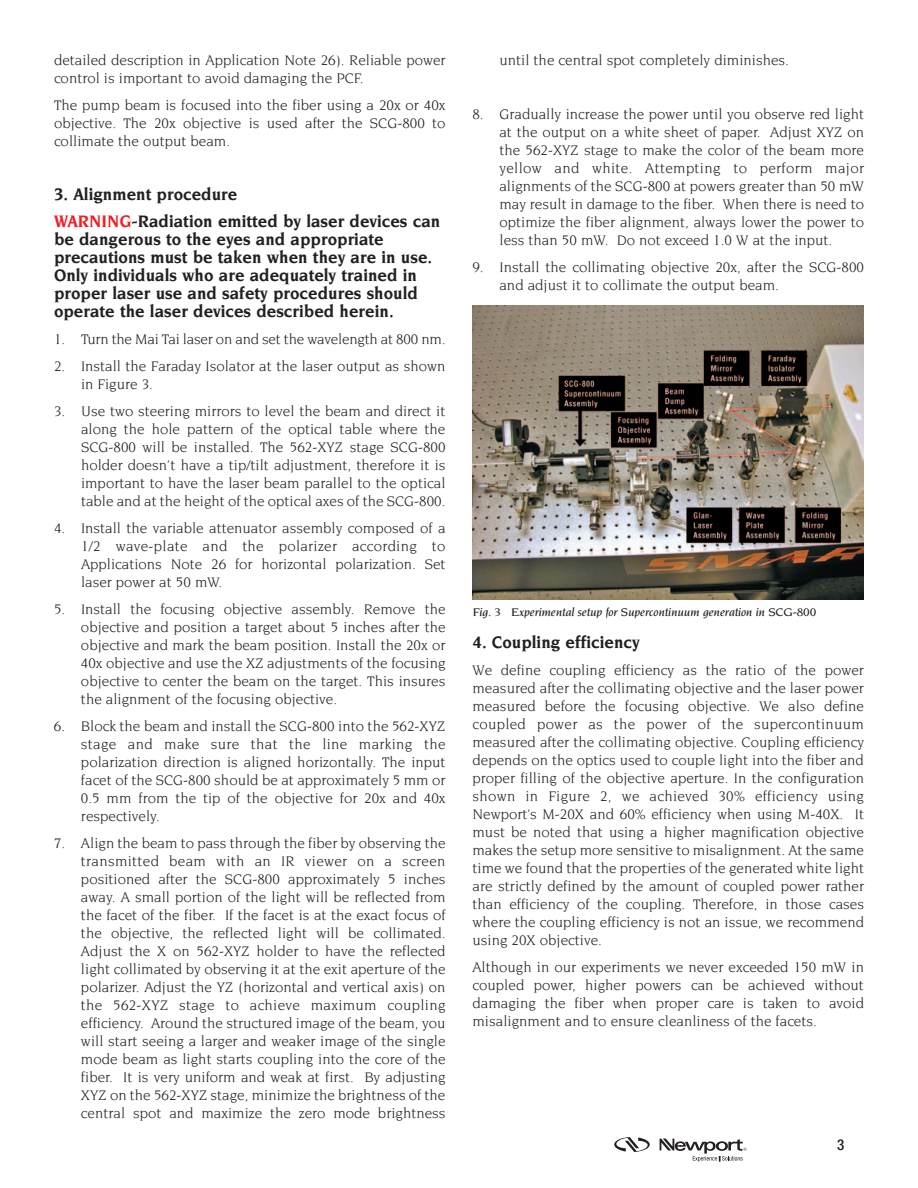
<style>
.page{position:relative;width:918px;height:1188px;background:#fff}
.page>*{position:absolute;margin:0;border:0;box-sizing:border-box;transform-origin:0 0}
.t1{font:700 18px/18px "Novarese";color:#231f20;scale:.95 1}
.t2{font:15px/18px "Novarese";color:#231f20;text-align:justify}
.t3{font:500 condensed 15px "Helvetica Neue";color:#231f20}
.t4{font:italic 500 12px "Novarese";letter-spacing:-.015em;color:#231f20;scale:1.1 1}
.s1{color:#ee1e24}
</style>
<div class="page">
<svg style="left:614px;top:1137px;width:36px;height:15px"></svg>
<svg style="left:660px;top:1139px;width:87px;height:23px"></svg>
<img style="left:472px;top:306px;width:392px;height:293px">
<p class="t2" style="left:54px;top:52px;width:393px">detailed description in Application Note 26). Reliable power control is important to avoid damaging the PCF.</p>
<p class="t2" style="left:54px;top:97px;width:393px">The pump beam is focused into the fiber using a 20x or 40x objective. The 20x objective is used after the SCG-800 to collimate the output beam.</p>
<p class="t1" style="left:54px;top:182px;width:408px;line-height:27px">3. Alignment procedure<br><span class="s1">WARNING</span>-Radiation emitted by laser devices can</p>
<p class="t1" style="left:54px;top:231px;width:400px">be dangerous to the eyes and appropriate precautions must be taken when they are in use.<br>Only individuals who are adequately trained in proper laser use and safety procedures should operate the laser devices described herein.</p>
<p class="t2" style="left:54px;top:331px;width:393px">1. Turn the Mai Tai laser on and set the wavelength at 800 nm.</p>
<p class="t2" style="left:81px;top:358px;width:366px;text-indent:-27px">2. Install the Faraday Isolator at the laser output as shown in Figure 3.</p>
<p class="t2" style="left:81px;top:403px;width:366px;text-indent:-27px">3. Use two steering mirrors to level the beam and direct it along the hole pattern of the optical table where the SCG-800 will be installed. The 562-XYZ stage SCG-800 holder doesn’t have a tip/tilt adjustment, therefore it is important to have the laser beam parallel to the optical table and at the height of the optical axes of the SCG-800.</p>
<p class="t2" style="left:81px;top:520px;width:366px;text-indent:-27px">4. Install the variable attenuator assembly composed of a 1/2 wave-plate and the polarizer according to Applications Note 26 for horizontal polarization. Set laser power at 50 mW.</p>
<p class="t2" style="left:81px;top:601px;width:366px;text-indent:-27px">5. Install the focusing objective assembly. Remove the objective and position a target about 5 inches after the objective and mark the beam position. Install the 20x or 40x objective and use the XZ adjustments of the focusing objective to center the beam on the target. This insures the alignment of the focusing objective.</p>
<p class="t2" style="left:81px;top:718px;width:366px;text-indent:-27px">6. Block the beam and install the SCG-800 into the 562-XYZ stage and make sure that the line marking the polarization direction is aligned horizontally. The input facet of the SCG-800 should be at approximately 5 mm or 0.5 mm from the tip of the objective for 20x and 40x respectively.</p>
<p class="t2" style="left:81px;top:835px;width:366px;text-indent:-27px">7. Align the beam to pass through the fiber by observing the transmitted beam with an IR viewer on a screen positioned after the SCG-800 approximately 5 inches away. A small portion of the light will be reflected from the facet of the fiber. If the facet is at the exact focus of the objective, the reflected light will be collimated.<br>Adjust the X on 562-XYZ holder to have the reflected light collimated by observing it at the exit aperture of the polarizer. Adjust the YZ (horizontal and vertical axis) on the 562-XYZ stage to achieve maximum coupling efficiency. Around the structured image of the beam, you will start seeing a larger and weaker image of the single mode beam as light starts coupling into the core of the fiber. It is very uniform and weak at first. By adjusting XYZ on the 562-XYZ stage, minimize the brightness of the central spot and maximize the zero mode brightness</p>
<p class="t2" style="left:499px;top:52px;width:291px">until the central spot completely diminishes.</p>
<p class="t2" style="left:499px;top:106px;width:366px;text-indent:-27px">8. Gradually increase the power until you observe red light at the output on a white sheet of paper. Adjust XYZ on the 562-XYZ stage to make the color of the beam more yellow and white. Attempting to perform major alignments of the SCG-800 at powers greater than 50 mW may result in damage to the fiber. When there is need to optimize the fiber alignment, always lower the power to less than 50 mW. Do not exceed 1.0 W at the input.</p>
<p class="t2" style="left:499px;top:259px;width:366px;text-indent:-27px">9. Install the collimating objective 20x, after the SCG-800 and adjust it to collimate the output beam.</p>
<p class="t4" style="left:472px;top:607px;width:314px">Fig. 3 Experimental setup for Supercontinuum generation in SCG-800</p>
<p class="t1" style="left:472px;top:634px;width:178px">4. Coupling efficiency</p>
<p class="t2" style="left:472px;top:662px;width:393px">We define coupling efficiency as the ratio of the power measured after the collimating objective and the laser power measured before the focusing objective. We also define coupled power as the power of the supercontinuum measured after the collimating objective. Coupling efficiency depends on the optics used to couple light into the fiber and proper filling of the objective aperture. In the configuration shown in Figure 2, we achieved 30% efficiency using Newport’s M-20X and 60% efficiency when using M-40X. It must be noted that using a higher magnification objective makes the setup more sensitive to misalignment. At the same time we found that the properties of the generated white light are strictly defined by the amount of coupled power rather than efficiency of the coupling. Therefore, in those cases where the coupling efficiency is not an issue, we recommend using 20X objective.</p>
<p class="t2" style="left:472px;top:959px;width:393px">Although in our experiments we never exceeded 150 mW in coupled power, higher powers can be achieved without damaging the fiber when proper care is taken to avoid misalignment and to ensure cleanliness of the facets.</p>
<p class="t3" style="left:837px;top:1140px;width:9px">3</p>
</div>
